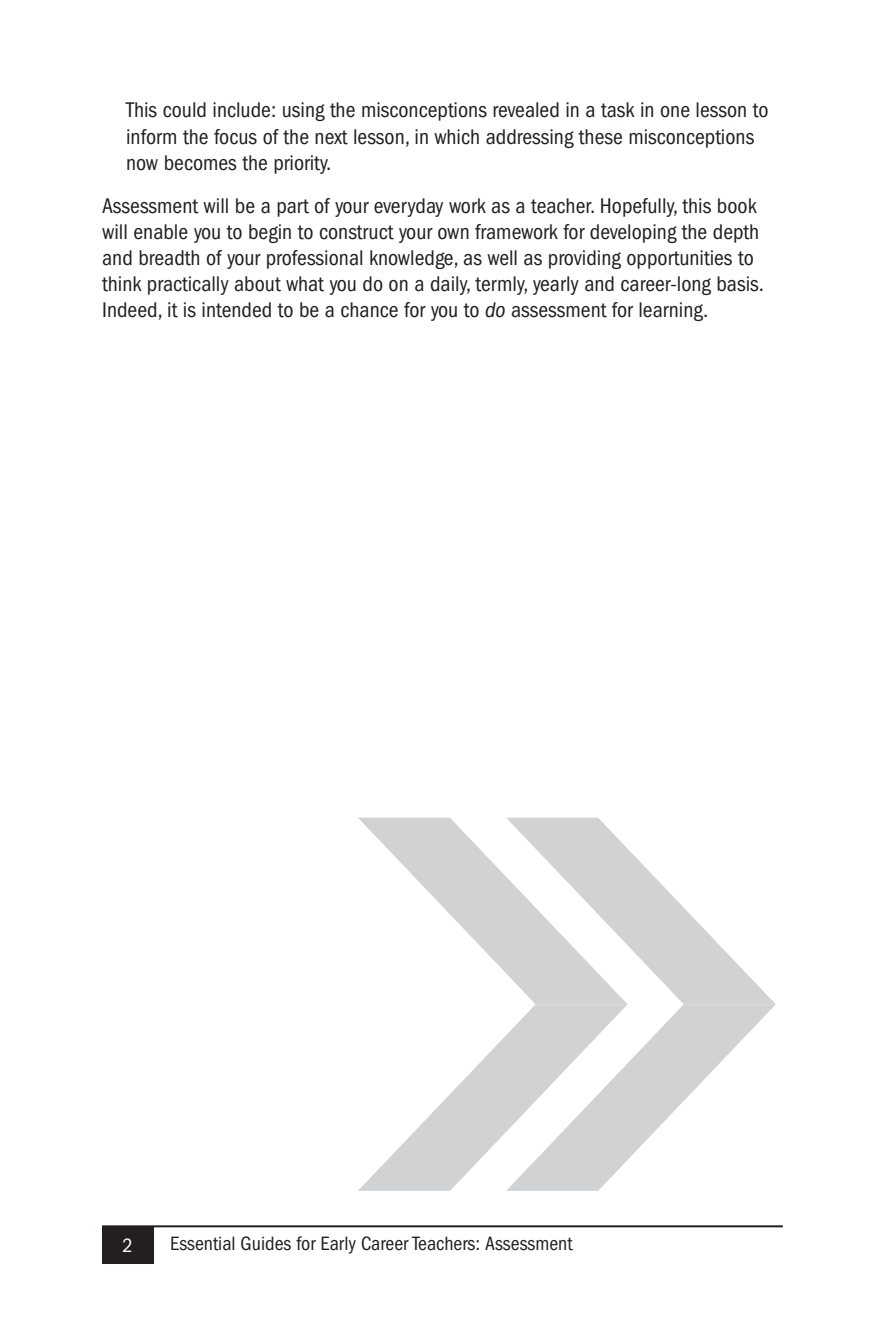
<style>
.page{position:relative;width:885px;height:1327px;background:#fff}
.page>*{position:absolute;margin:0;border:0;box-sizing:border-box;transform-origin:0 0}
.t1{font:condensed 22px/26px "ITC Franklin Gothic Std";color:#231f20}
.t2{font:condensed 20px "ITC Franklin Gothic Std";color:#231f20}
.t3{font:condensed 20px "ITC Franklin Gothic Std";color:#fff}
.s1{font-style:italic}
</style>
<div class="page">
<hr style="left:102px;top:1225px;width:680px;height:2px;background:#231f20">
<div style="left:102px;top:1226px;width:51px;height:38px;background:#231f20"></div>
<svg style="left:627px;top:848px;width:148px;height:156px"></svg>
<svg style="left:627px;top:1004px;width:148px;height:156px"></svg>
<svg style="left:358px;top:817px;width:269px;height:187px"></svg>
<svg style="left:358px;top:1004px;width:269px;height:187px"></svg>
<p class="t1" style="left:126px;top:97px;width:644px">This could include: using the misconceptions revealed in a task in one lesson to inform the focus of the next lesson, in which addressing these misconceptions now becomes the priority.</p>
<p class="t1" style="left:102px;top:193px;width:663px">Assessment will be a part of your everyday work as a teacher. Hopefully, this book will enable you to begin to construct your own framework for developing the depth and breadth of your professional knowledge, as well as providing opportunities to think practically about what you do on a daily, termly, yearly and career-long basis.<br>Indeed, it is intended to be a chance for you to <span class="s1">do</span> assessment for learning.</p>
<p class="t3" style="left:122px;top:1233px;width:12px">2</p>
<p class="t2" style="left:170px;top:1232px;width:404px">Essential Guides for Early Career Teachers: Assessment</p>
</div>
